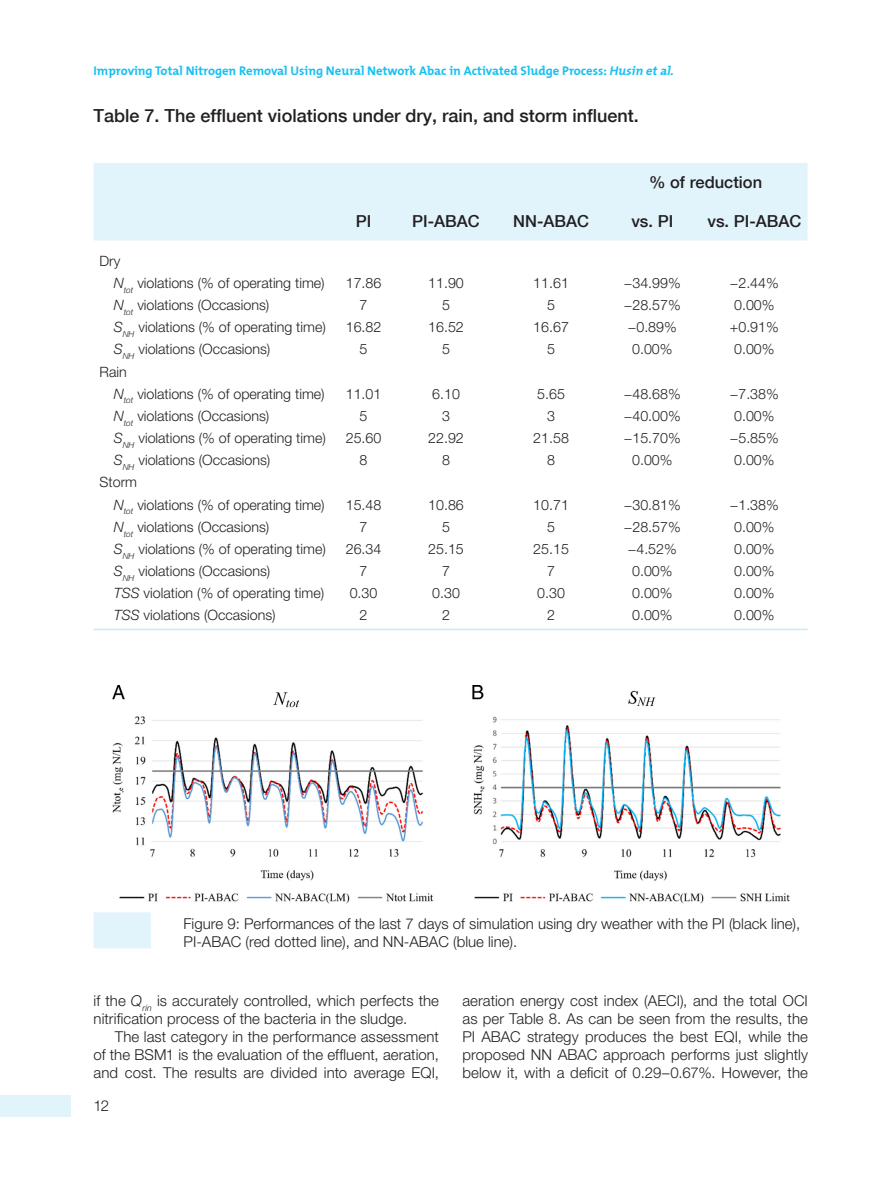
<style>
.page{position:relative;width:893px;height:1178px;background:#fff}
.page>*{position:absolute;margin:0;border:0;box-sizing:border-box;transform-origin:0 0}
.pTableCaption{font:500 18px "Helvetica Neue LT Com";color:#231f20}
.pTableColumnHead{font:500 16.5px "Helvetica Neue LT Com";color:#231f20}
.pPara{font:300 15px/18px "Helvetica Neue LT Pro";letter-spacing:.005em;color:#231f20;text-align:justify}
.pfigure_caption2{font:300 15px/18px "Helvetica Neue LT Pro";color:#231f20}
.pTableBody{font:300 14.25px "Helvetica Neue LT Std";color:#231f20}
.t1{font:700 12.75px "The Mix Plain";color:#15c0f2}
.s1{font-style:italic}
.s2{font-family:"Helvetica Neue LT Std";font-style:italic}
</style>
<div class="page">
<div style="left:0;top:1095px;width:70px;height:21px;background:#e1f4fc"></div>
<div style="left:94px;top:163px;width:714px;height:77px;background:#e1f4fc"></div>
<hr style="left:94px;top:629px;width:240px;height:1px;background:#c6eafa">
<hr style="left:334px;top:629px;width:60px;height:1px;background:#c6eafa">
<hr style="left:394px;top:629px;width:105px;height:1px;background:#c6eafa">
<hr style="left:499px;top:629px;width:105px;height:1px;background:#c6eafa">
<hr style="left:604px;top:629px;width:97px;height:1px;background:#c6eafa">
<hr style="left:701px;top:629px;width:107px;height:1px;background:#c6eafa">
<img style="left:112px;top:685px;width:677px;height:218px">
<div style="left:94px;top:912px;width:57px;height:36px;background:#e1f4fc"></div>
<p class="t1" style="left:94px;top:60px;width:585px">Improving Total Nitrogen Removal Using Neural Network Abac in Activated Sludge Process: <span class="s1">Husin etal.</span></p>
<p class="pTableCaption" style="left:94px;top:105px;width:547px">Table 7. The effluent violations under dry, rain, and storm influent.</p>
<p class="pTableColumnHead" style="left:649px;top:172px;width:115px">% of reduction</p>
<p class="pTableColumnHead" style="left:356px;top:211px;width:17px">PI</p>
<p class="pTableColumnHead" style="left:412px;top:211px;width:69px">PI-ABAC</p>
<p class="pTableColumnHead" style="left:513px;top:211px;width:77px">NN-ABAC</p>
<p class="pTableColumnHead" style="left:631px;top:211px;width:43px">vs. PI</p>
<p class="pTableColumnHead" style="left:707px;top:211px;width:95px">vs. PI-ABAC</p>
<p class="pTableBody" style="left:100px;top:252px;width:22px">Dry</p>
<p class="pTableBody" style="left:114px;top:274px;width:212px"><span class="s1">N</span><sub>tot</sub> violations (% of operating time)</p>
<p class="pTableBody" style="left:346px;top:274px;width:37px">17.86</p>
<p class="pTableBody" style="left:428px;top:274px;width:37px">11.90</p>
<p class="pTableBody" style="left:533px;top:274px;width:37px">11.61</p>
<p class="pTableBody" style="left:624px;top:274px;width:58px">−34.99%</p>
<p class="pTableBody" style="left:730px;top:274px;width:50px">−2.44%</p>
<p class="pTableBody" style="left:114px;top:296px;width:157px"><span class="s1">N</span><sub>tot</sub> violations (Occasions)</p>
<p class="pTableBody" style="left:360px;top:296px;width:9px">7</p>
<p class="pTableBody" style="left:442px;top:296px;width:9px">5</p>
<p class="pTableBody" style="left:547px;top:296px;width:9px">5</p>
<p class="pTableBody" style="left:624px;top:296px;width:58px">−28.57%</p>
<p class="pTableBody" style="left:734px;top:296px;width:42px">0.00%</p>
<p class="pTableBody" style="left:114px;top:318px;width:214px"><span class="s1">S</span><sub>NH</sub> violations (% of operating time)</p>
<p class="pTableBody" style="left:346px;top:318px;width:37px">16.82</p>
<p class="pTableBody" style="left:428px;top:318px;width:37px">16.52</p>
<p class="pTableBody" style="left:533px;top:318px;width:37px">16.67</p>
<p class="pTableBody" style="left:628px;top:318px;width:50px">−0.89%</p>
<p class="pTableBody" style="left:730px;top:318px;width:50px">+0.91%</p>
<p class="pTableBody" style="left:114px;top:341px;width:158px"><span class="s1">S</span><sub>NH</sub> violations (Occasions)</p>
<p class="pTableBody" style="left:360px;top:341px;width:9px">5</p>
<p class="pTableBody" style="left:442px;top:341px;width:9px">5</p>
<p class="pTableBody" style="left:547px;top:341px;width:9px">5</p>
<p class="pTableBody" style="left:632px;top:341px;width:42px">0.00%</p>
<p class="pTableBody" style="left:734px;top:341px;width:42px">0.00%</p>
<p class="pTableBody" style="left:100px;top:363px;width:29px">Rain</p>
<p class="pTableBody" style="left:114px;top:385px;width:212px"><span class="s1">N</span><sub>tot</sub> violations (% of operating time)</p>
<p class="pTableBody" style="left:346px;top:385px;width:37px">11.01</p>
<p class="pTableBody" style="left:432px;top:385px;width:29px">6.10</p>
<p class="pTableBody" style="left:537px;top:385px;width:29px">5.65</p>
<p class="pTableBody" style="left:624px;top:385px;width:58px">−48.68%</p>
<p class="pTableBody" style="left:730px;top:385px;width:50px">−7.38%</p>
<p class="pTableBody" style="left:114px;top:407px;width:157px"><span class="s1">N</span><sub>tot</sub> violations (Occasions)</p>
<p class="pTableBody" style="left:360px;top:407px;width:9px">5</p>
<p class="pTableBody" style="left:442px;top:407px;width:9px">3</p>
<p class="pTableBody" style="left:547px;top:407px;width:9px">3</p>
<p class="pTableBody" style="left:624px;top:407px;width:58px">−40.00%</p>
<p class="pTableBody" style="left:734px;top:407px;width:42px">0.00%</p>
<p class="pTableBody" style="left:114px;top:429px;width:214px"><span class="s1">S</span><sub>NH</sub> violations (% of operating time)</p>
<p class="pTableBody" style="left:346px;top:429px;width:37px">25.60</p>
<p class="pTableBody" style="left:428px;top:429px;width:37px">22.92</p>
<p class="pTableBody" style="left:533px;top:429px;width:37px">21.58</p>
<p class="pTableBody" style="left:624px;top:429px;width:58px">−15.70%</p>
<p class="pTableBody" style="left:730px;top:429px;width:50px">−5.85%</p>
<p class="pTableBody" style="left:114px;top:451px;width:158px"><span class="s1">S</span><sub>NH</sub> violations (Occasions)</p>
<p class="pTableBody" style="left:360px;top:451px;width:9px">8</p>
<p class="pTableBody" style="left:442px;top:451px;width:9px">8</p>
<p class="pTableBody" style="left:547px;top:451px;width:9px">8</p>
<p class="pTableBody" style="left:632px;top:451px;width:42px">0.00%</p>
<p class="pTableBody" style="left:734px;top:451px;width:42px">0.00%</p>
<p class="pTableBody" style="left:100px;top:474px;width:39px">Storm</p>
<p class="pTableBody" style="left:114px;top:496px;width:212px"><span class="s1">N</span><sub>tot</sub> violations (% of operating time)</p>
<p class="pTableBody" style="left:346px;top:496px;width:37px">15.48</p>
<p class="pTableBody" style="left:428px;top:496px;width:37px">10.86</p>
<p class="pTableBody" style="left:533px;top:496px;width:37px">10.71</p>
<p class="pTableBody" style="left:624px;top:496px;width:58px">−30.81%</p>
<p class="pTableBody" style="left:730px;top:496px;width:50px">−1.38%</p>
<p class="pTableBody" style="left:114px;top:518px;width:157px"><span class="s1">N</span><sub>tot</sub> violations (Occasions)</p>
<p class="pTableBody" style="left:360px;top:518px;width:9px">7</p>
<p class="pTableBody" style="left:442px;top:518px;width:9px">5</p>
<p class="pTableBody" style="left:547px;top:518px;width:9px">5</p>
<p class="pTableBody" style="left:624px;top:518px;width:58px">−28.57%</p>
<p class="pTableBody" style="left:734px;top:518px;width:42px">0.00%</p>
<p class="pTableBody" style="left:114px;top:540px;width:214px"><span class="s1">S</span><sub>NH</sub> violations (% of operating time)</p>
<p class="pTableBody" style="left:346px;top:540px;width:37px">26.34</p>
<p class="pTableBody" style="left:428px;top:540px;width:37px">25.15</p>
<p class="pTableBody" style="left:533px;top:540px;width:37px">25.15</p>
<p class="pTableBody" style="left:628px;top:540px;width:50px">−4.52%</p>
<p class="pTableBody" style="left:734px;top:540px;width:42px">0.00%</p>
<p class="pTableBody" style="left:114px;top:562px;width:158px"><span class="s1">S</span><sub>NH</sub> violations (Occasions)</p>
<p class="pTableBody" style="left:360px;top:562px;width:9px">7</p>
<p class="pTableBody" style="left:442px;top:562px;width:9px">7</p>
<p class="pTableBody" style="left:547px;top:562px;width:9px">7</p>
<p class="pTableBody" style="left:632px;top:562px;width:42px">0.00%</p>
<p class="pTableBody" style="left:734px;top:562px;width:42px">0.00%</p>
<p class="pTableBody" style="left:114px;top:584px;width:212px"><span class="s1">TSS</span> violation (% of operating time)</p>
<p class="pTableBody" style="left:350px;top:584px;width:29px">0.30</p>
<p class="pTableBody" style="left:432px;top:584px;width:29px">0.30</p>
<p class="pTableBody" style="left:537px;top:584px;width:29px">0.30</p>
<p class="pTableBody" style="left:632px;top:584px;width:42px">0.00%</p>
<p class="pTableBody" style="left:734px;top:584px;width:42px">0.00%</p>
<p class="pTableBody" style="left:114px;top:607px;width:163px"><span class="s1">TSS</span> violations (Occasions)</p>
<p class="pTableBody" style="left:360px;top:607px;width:9px">2</p>
<p class="pTableBody" style="left:442px;top:607px;width:9px">2</p>
<p class="pTableBody" style="left:547px;top:607px;width:9px">2</p>
<p class="pTableBody" style="left:632px;top:607px;width:42px">0.00%</p>
<p class="pTableBody" style="left:734px;top:607px;width:42px">0.00%</p>
<p class="pfigure_caption2" style="left:184px;top:914px;width:618px">Figure 9: Performances of the last 7 days of simulation using dry weather with the PI (black line),<br>PI-ABAC (red dotted line), and NN-ABAC (blue line).</p>
<p class="pPara" style="left:94px;top:991px;width:347px">if the <span class="s2">Q</span><sub>rin</sub> is accurately controlled, which perfects the nitrification process of the bacteria in the sludge.</p>
<p class="pPara" style="left:94px;top:1027px;width:347px;text-indent:21px">The last category in the performance assessment of the BSM1 is the evaluation of the effluent, aeration, and cost. The results are divided into average EQI,</p>
<p class="pPara" style="left:94px;top:1096px;width:17px">12</p>
<p class="pPara" style="left:462px;top:991px;width:347px">aeration energy cost index (AECI), and the total OCI as per Table 8. As can be seen from the results, the PI ABAC strategy produces the best EQI, while the proposed NN ABAC approach performs just slightly below it, with a deficit of 0.29–0.67%. However, the</p>
</div>
